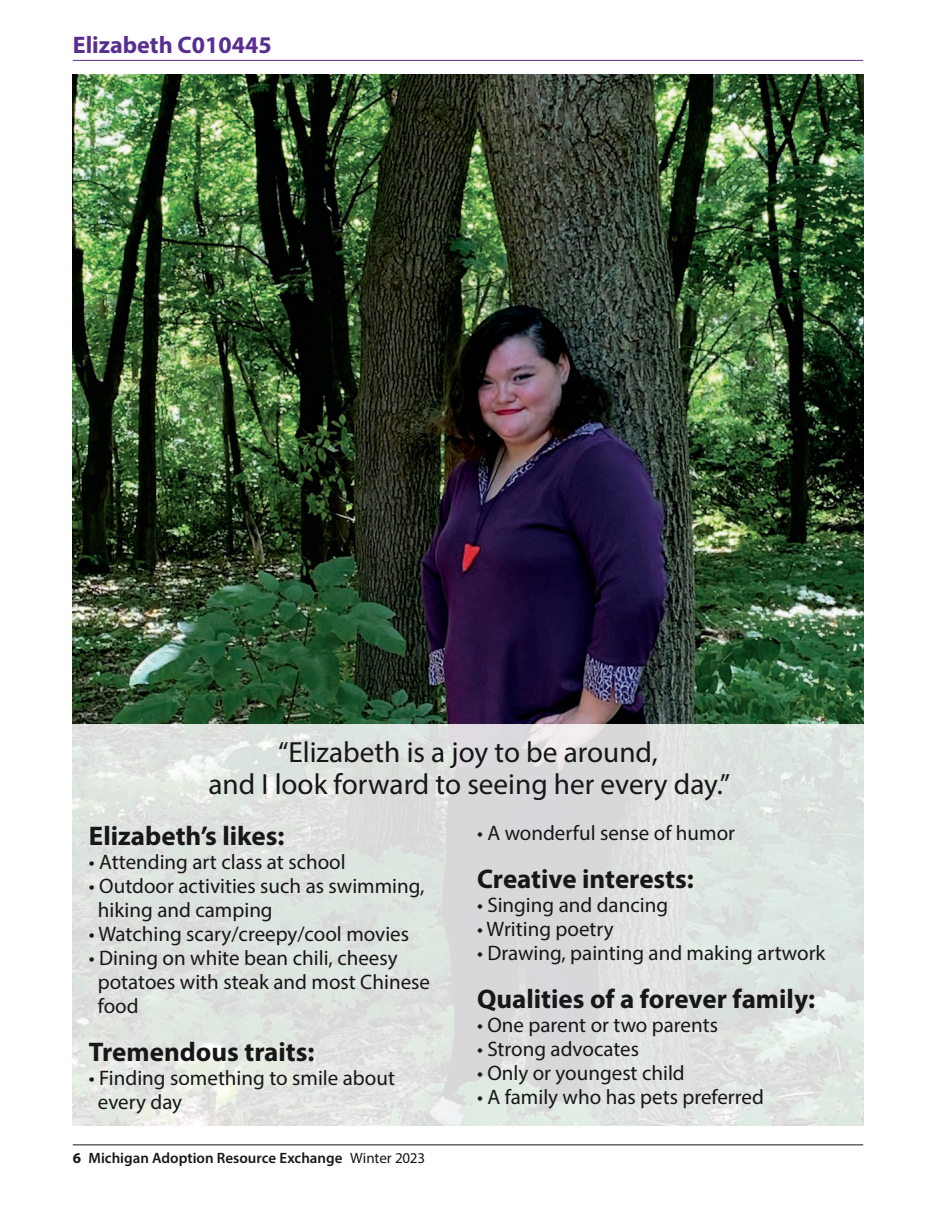
<style>
.page{position:relative;width:936px;height:1206px;background:#fff}
.page>*{position:absolute;margin:0;border:0;box-sizing:border-box;transform-origin:0 0}
.t1{font:29.25px/31.5px "Myriad Pro";color:#171618;text-align:center}
.t2{font:700 27px "Myriad Pro";color:#171618}
.t3{font:700 24px "Myriad Pro";color:#582e90}
.t4{font:21px/24px "Myriad Pro";color:#171618}
.t5{font:600 15px "Myriad Pro";color:#171618}
.s1{font-weight:700}
.s2{font-weight:400}
</style>
<div class="page">
<hr style="left:73px;top:1144px;width:790px;height:1px;background:#171618">
<hr style="left:73px;top:60px;width:790px;height:1px;background:#582e90">
<img style="left:73px;top:74px;width:790px;height:650px">
<svg style="left:72px;top:724px;width:792px;height:402px;background:#dde2de"></svg>
<p class="t3" style="left:73px;top:29px;width:201px">Elizabeth C010445</p>
<p class="t1" style="left:208px;top:736px;width:523px">“Elizabeth is a joy to be around,<br>and I look forward to seeing her every day.”</p>
<p class="t2" style="left:89px;top:818px;width:197px">Elizabeth’s likes:</p>
<p class="t4" style="left:89px;top:850px;width:258px">• Attending art class at school</p>
<p class="t4" style="left:98px;top:874px;width:328px;text-indent:-9px">• Outdoor activities such as swimming, hiking and camping</p>
<p class="t4" style="left:89px;top:922px;width:322px">• Watching scary/creepy/cool movies</p>
<p class="t4" style="left:98px;top:946px;width:334px;text-indent:-9px">• Dining on white bean chili, cheesy potatoes with steak and most Chinese food</p>
<p class="t2" style="left:89px;top:1034px;width:227px">Tremendous traits:</p>
<p class="t4" style="left:98px;top:1066px;width:299px;text-indent:-9px">• Finding something to smile about every day</p>
<p class="t5" style="left:73px;top:1149px;width:354px"><span class="s1">6</span> Michigan Adoption Resource Exchange <span class="s2">Winter 2023</span></p>
<p class="t4" style="left:477px;top:821px;width:260px">• A wonderful sense of humor</p>
<p class="t2" style="left:477px;top:862px;width:218px">Creative interests:</p>
<p class="t4" style="left:477px;top:893px;width:193px">• Singing and dancing</p>
<p class="t4" style="left:477px;top:917px;width:138px">• Writing poetry</p>
<p class="t4" style="left:477px;top:941px;width:350px">• Drawing, painting and making artwork</p>
<p class="t2" style="left:477px;top:982px;width:340px">Qualities of a forever family:</p>
<p class="t4" style="left:477px;top:1013px;width:242px">• One parent or two parents</p>
<p class="t4" style="left:477px;top:1037px;width:164px">• Strong advocates</p>
<p class="t4" style="left:477px;top:1061px;width:209px">• Only or youngest child</p>
<p class="t4" style="left:477px;top:1085px;width:288px">• A family who has pets preferred</p>
</div>
